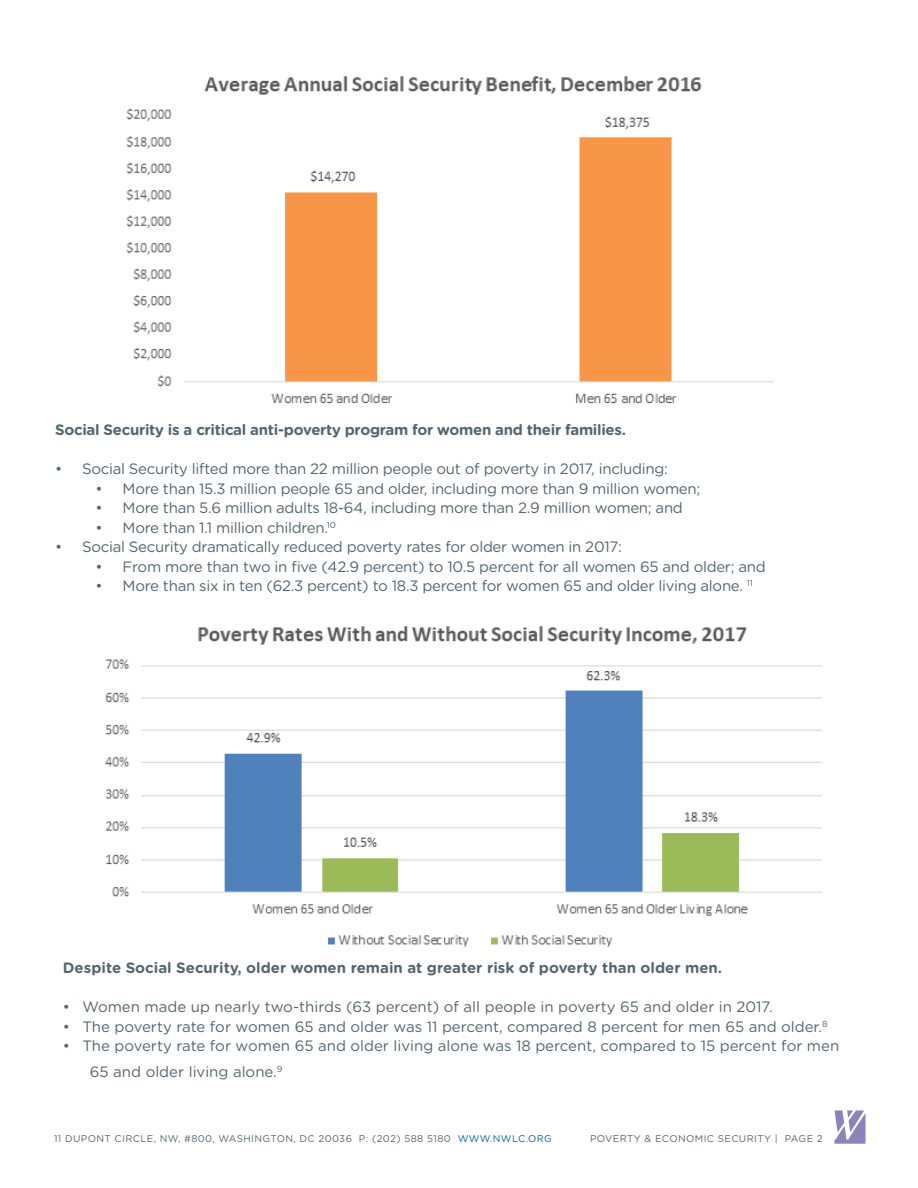
<style>
.page{position:relative;width:918px;height:1188px;background:#fff}
.page>*{position:absolute;margin:0;border:0;box-sizing:border-box;transform-origin:0 0}
.t1{font:15px "Gotham Rounded";letter-spacing:-.02em;color:#546670}
.t2{font:15px/25.5px "Gotham Rounded";color:#546670}
.t3{font:700 15px "Gotham Rounded";color:#546670}
.t4{font:700 15px "Gotham Rounded";letter-spacing:-.02em;color:#546670}
.t5{font:9.75px "Gotham Rounded";letter-spacing:.04em;color:#546670}
.s1{color:#006892}
</style>
<div class="page">
<svg style="left:834px;top:1110px;width:32px;height:34px"></svg>
<img style="left:126px;top:76px;width:648px;height:328px">
<img style="left:105px;top:626px;width:718px;height:321px">
<p class="t4" style="left:55px;top:419px;width:572px">Social Security is a critical anti-poverty program for women and their families.</p>
<p class="t1" style="left:55px;top:459px;width:614px">• Social Security lifted more than 22 million people out of poverty in 2017, including:</p>
<p class="t1" style="left:96px;top:478px;width:606px">• More than 15.3 million people 65 and older, including more than 9 million women;</p>
<p class="t1" style="left:96px;top:498px;width:589px">• More than 5.6 million adults 18-64, including more than 2.9 million women; and</p>
<p class="t1" style="left:96px;top:517px;width:242px">• More than 1.1 million children.<sup>10</sup></p>
<p class="t1" style="left:55px;top:537px;width:568px">• Social Security dramatically reduced poverty rates for older women in 2017:</p>
<p class="t1" style="left:96px;top:556px;width:672px">• From more than two in five (42.9 percent) to 10.5 percent for all women 65 and older; and</p>
<p class="t1" style="left:96px;top:576px;width:659px">• More than six in ten (62.3 percent) to 18.3 percent for women 65 and older living alone. <sup>11</sup></p>
<p class="t3" style="left:63px;top:957px;width:661px">Despite Social Security, older women remain at greater risk of poverty than older men.</p>
<p class="t2" style="left:63px;top:993px;width:711px">• Women made up nearly two-thirds (63 percent) of all people in poverty 65 and older in 2017.</p>
<p class="t2" style="left:63px;top:1013px;width:766px">• The poverty rate for women 65 and older was 11 percent, compared 8 percent for men 65 and older.<sup>8</sup></p>
<p class="t2" style="left:90px;top:1032px;width:751px;text-indent:-27px">• The poverty rate for women 65 and older living alone was 18 percent, compared to 15 percent for men<br>65 and older living alone.<sup>9</sup></p>
<p class="t5" style="left:54px;top:1132px;width:499px">11 DUPONT CIRCLE, NW, #800, WASHINGTON, DC 20036 P: (202) 588 5180 <span class="s1">WWW.NWLC.ORG</span></p>
<p class="t5" style="left:590px;top:1132px;width:234px">POVERTY &amp; ECONOMIC SECURITY | PAGE 2</p>
</div>
